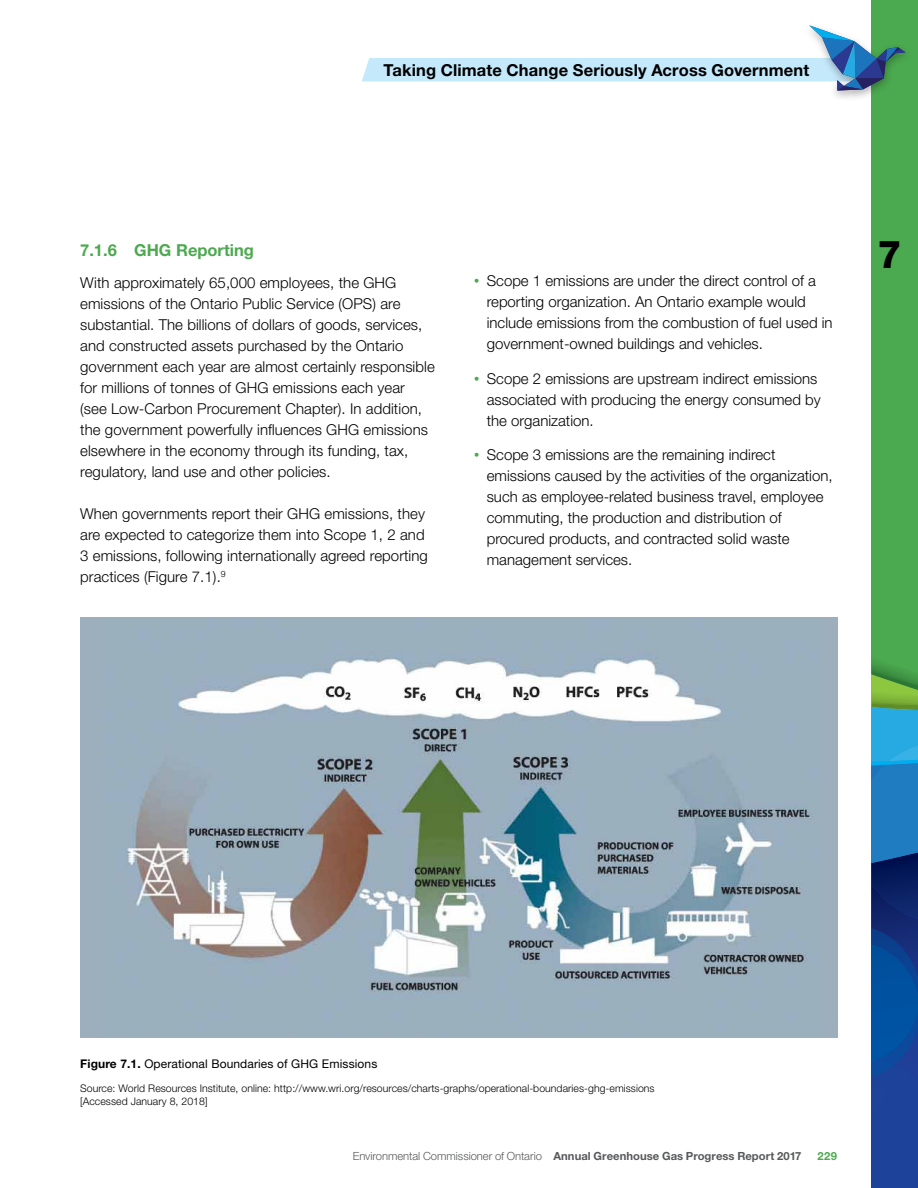
<style>
.page{position:relative;width:918px;height:1188px;background:#fff}
.page>*{position:absolute;margin:0;border:0;box-sizing:border-box;transform-origin:0 0}
.t1{font:800 38.4px "Helvetica Neue";color:#000}
.t2{font:700 16.5px "Helvetica Neue";letter-spacing:.01em;color:#000}
.t3{font:700 16.5px "Helvetica Neue";color:#4ca94f}
.t4{font:300 15px/21px "Helvetica Neue";letter-spacing:.005em;color:#000}
.t5{font:12px "Helvetica Neue";letter-spacing:.01em;color:#000}
.t6{font:700 11.25px "Helvetica Neue";letter-spacing:.005em;color:#58595b}
.t7{font:700 11.25px "Helvetica Neue";color:#4ca94f}
.t8{font:300 10.5px/12.8px "Helvetica Neue";letter-spacing:.005em;color:#000}
.s1{font-family:"Gotham HTF";font-weight:400;color:#4ca94f}
.s2{font-weight:700}
.s3{font-weight:300}
</style>
<div class="page">
<img style="left:80px;top:617px;width:758px;height:421px">
<div style="left:872px;top:0;width:46px;height:1188px;background:#4ba94f"></div>
<svg style="left:872px;top:661px;width:46px;height:527px;background:#1c5d98"></svg>
<div style="left:803px;top:22px;width:109px;height:80px;background:#000;opacity:.3"></div>
<svg style="left:362px;top:25px;width:544px;height:66px"></svg>
<p class="t2" style="left:383px;top:59px;width:427px">Taking Climate Change Seriously Across Government</p>
<p class="t3" style="left:80px;top:240px;width:175px">7.1.6 GHG Reporting</p>
<p class="t4" style="left:80px;top:272px;width:356px">With approximately 65,000 employees, the GHG emissions of the Ontario Public Service (OPS) are substantial. The billions of dollars of goods, services, and constructed assets purchased by the Ontario government each year are almost certainly responsible for millions of tonnes of GHG emissions each year (see Low-Carbon Procurement Chapter). In addition, the government powerfully influences GHG emissions elsewhere in the economy through its funding, tax, regulatory, land use and other policies.</p>
<p class="t4" style="left:80px;top:503px;width:349px">When governments report their GHG emissions, they are expected to categorize them into Scope 1, 2 and 3 emissions, following internationally agreed reporting practices (Figure 7.1).<sup>9</sup></p>
<p class="t4" style="left:487px;top:270px;width:347px;text-indent:-14px"><span class="s1">•</span> Scope 1 emissions are under the direct control of a reporting organization. An Ontario example would include emissions from the combustion of fuel used in government-owned buildings and vehicles.</p>
<p class="t4" style="left:487px;top:368px;width:335px;text-indent:-14px"><span class="s1">•</span> Scope 2 emissions are upstream indirect emissions associated with producing the energy consumed by the organization.</p>
<p class="t4" style="left:487px;top:444px;width:347px;text-indent:-14px"><span class="s1">•</span> Scope 3 emissions are the remaining indirect emissions caused by the activities of the organization, such as employee-related business travel, employee commuting, the production and distribution of procured products, and contracted solid waste management services.</p>
<h1 class="t1" style="left:878px;top:232px;width:26px">7</h1>
<p class="t5" style="left:80px;top:1057px;width:299px"><span class="s2">Figure 7.1.</span> Operational Boundaries of GHG Emissions</p>
<p class="t8" style="left:80px;top:1081px;width:576px">Source: World Resources Institute, online: http://www.wri.org/resources/charts-graphs/operational-boundaries-ghg-emissions [Accessed January 8, 2018]</p>
<p class="t6" style="left:353px;top:1149px;width:450px"><span class="s3">Environmental Commissioner of Ontario</span> Annual Greenhouse Gas Progress Report 2017</p>
<p class="t7" style="left:818px;top:1149px;width:21px">229</p>
</div>
